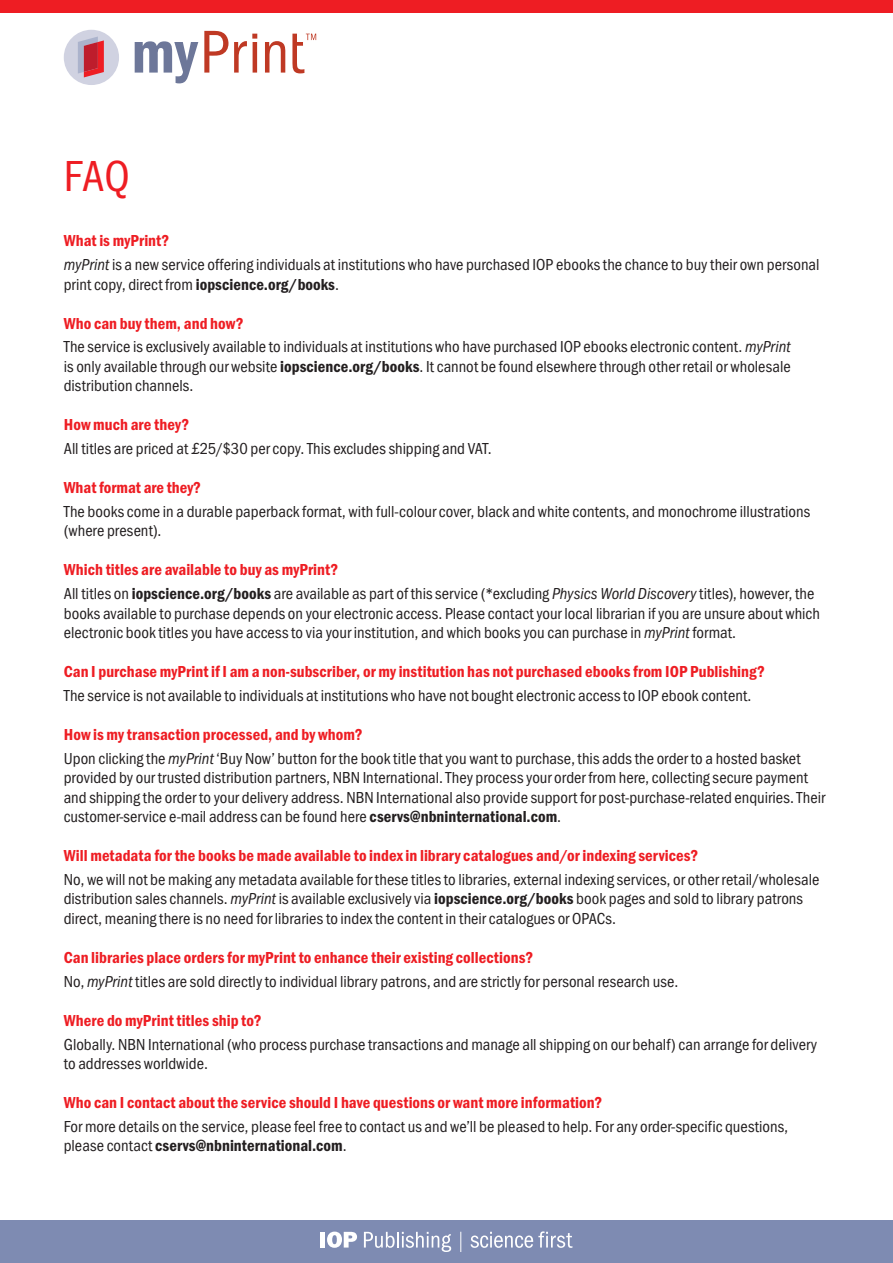
<style>
.page{position:relative;width:893px;height:1263px;background:#fff}
.page>*{position:absolute;margin:0;border:0;box-sizing:border-box;transform-origin:0 0}
.t1{font:45px "Franklin Got Cd Io P";color:#ee1d23}
.t2{font:16.5px/19.5px "Franklin Got Cd Io P";color:#231f20}
.t3{font:600 16.5px "Franklin Got Cd Io P";letter-spacing:.005em;color:#ee1d23}
.s1{font-weight:600;color:#ee1d23}
.s2{font-style:italic}
.s3{font-weight:600}
</style>
<div class="page">
<div style="left:0;top:1220px;width:893px;height:43px;background:#7e8bb2"></div>
<div style="left:320px;top:1232px;width:5px;height:15px;background:#fff"></div>
<svg style="left:327px;top:1231px;width:30px;height:17px"></svg>
<svg style="left:364px;top:1232px;width:87px;height:20px"></svg>
<svg style="left:460px;top:1232px;width:1px;height:20px"></svg>
<svg style="left:470px;top:1231px;width:102px;height:17px"></svg>
<div style="left:0;top:0;width:893px;height:13px;background:#ee1d23"></div>
<div style="left:64px;top:30px;width:55px;height:55px;background:#d0d2e1;border-radius:50%"></div>
<svg style="left:78px;top:37px;width:26px;height:40px"></svg>
<svg style="left:135px;top:41px;width:63px;height:42px"></svg>
<svg style="left:234px;top:34px;width:23px;height:39px"></svg>
<svg style="left:265px;top:41px;width:20px;height:32px"></svg>
<svg style="left:204px;top:31px;width:24px;height:42px"></svg>
<svg style="left:292px;top:34px;width:24px;height:39px"></svg>
<h1 class="t1" style="left:64px;top:151px;width:67px">FAQ</h1>
<p class="t2" style="left:64px;top:229px;width:757px;line-height:23.7px"><span class="s1">What is myPrint?<br></span><span class="s2">myPrint</span> is a new service offering individuals at institutions who have purchased IOP ebooks the chance to buy their own personal</p>
<p class="t2" style="left:64px;top:274px;width:277px">print copy, direct from <span class="s3">iopscience.org/books</span>.</p>
<p class="t2" style="left:64px;top:311px;width:728px;line-height:23.7px"><span class="s1">Who can buy them, and how?<br></span>The service is exclusively available to individuals at institutions who have purchased IOP ebooks electronic content. <span class="s2">myPrint</span></p>
<p class="t2" style="left:64px;top:357px;width:728px">is only available through our website <span class="s3">iopscience.org/books</span>. It cannot be found elsewhere through other retail or wholesale distribution channels.</p>
<p class="t3" style="left:64px;top:415px;width:127px">How much are they?</p>
<p class="t2" style="left:64px;top:439px;width:429px">All titles are priced at £25/$30 per copy. This excludes shipping and VAT.</p>
<p class="t3" style="left:64px;top:478px;width:139px">What format are they?</p>
<p class="t2" style="left:64px;top:502px;width:748px">The books come in a durable paperback format, with full-colour cover, black and white contents, and monochrome illustrations (where present).</p>
<p class="t2" style="left:64px;top:558px;width:752px;line-height:23.7px"><span class="s1">Which titles are available to buy as myPrint?<br></span>All titles on <span class="s3">iopscience.org/books</span> are available as part of this service (*excluding <span class="s2">Physics World Discovery</span> titles), however, the</p>
<p class="t2" style="left:64px;top:604px;width:758px">books available to purchase depends on your electronic access. Please contact your local librarian if you are unsure about which electronic book titles you have access to via your institution, and which books you can purchase in <span class="s2">myPrint</span> format.</p>
<p class="t3" style="left:64px;top:662px;width:703px">Can I purchase myPrint if I am a non-subscriber, or my institution has not purchased ebooks from IOP Publishing?</p>
<p class="t2" style="left:64px;top:686px;width:689px">The service is not available to individuals at institutions who have not bought electronic access to IOP ebook content.</p>
<p class="t2" style="left:64px;top:723px;width:738px;line-height:23.7px"><span class="s1">How is my transaction processed, and by whom?<br></span>Upon clicking the <span class="s2">myPrint</span> ‘Buy Now’ button for the book title that you want to purchase, this adds the order to a hosted basket</p>
<p class="t2" style="left:64px;top:768px;width:763px">provided by our trusted distribution partners, NBN International. They process your order from here, collecting secure payment and shipping the order to your delivery address. NBN International also provide support for post-purchase-related enquiries. Their customer-service e-mail address can be found here <span class="s3">cservs@nbninternational.com</span>.</p>
<p class="t3" style="left:64px;top:846px;width:636px">Will metadata for the books be made available to index in library catalogues and/or indexing services?</p>
<p class="t2" style="left:64px;top:870px;width:757px">No, we will not be making any metadata available for these titles to libraries, external indexing services, or other retail/wholesale distribution sales channels. <span class="s2">myPrint</span> is available exclusively via <span class="s3">iopscience.org/books</span> book pages and sold to library patrons direct, meaning there is no need for libraries to index the content in their catalogues or OPACs.</p>
<p class="t2" style="left:64px;top:946px;width:616px;line-height:23.7px"><span class="s1">Can libraries place orders for myPrint to enhance their existing collections?<br></span>No, <span class="s2">myPrint</span> titles are sold directly to individual library patrons, and are strictly for personal research use.</p>
<p class="t3" style="left:64px;top:1011px;width:199px">Where do myPrint titles ship to?</p>
<p class="t2" style="left:64px;top:1034px;width:755px">Globally. NBN International (who process purchase transactions and manage all shipping on our behalf) can arrange for delivery to addresses worldwide.</p>
<p class="t3" style="left:64px;top:1093px;width:540px">Who can I contact about the service should I have questions or want more information?</p>
<p class="t2" style="left:64px;top:1117px;width:726px">For more details on the service, please feel free to contact us and we’ll be pleased to help. For any order-specific questions, please contact <span class="s3">cservs@nbninternational.com</span>.</p>
</div>
